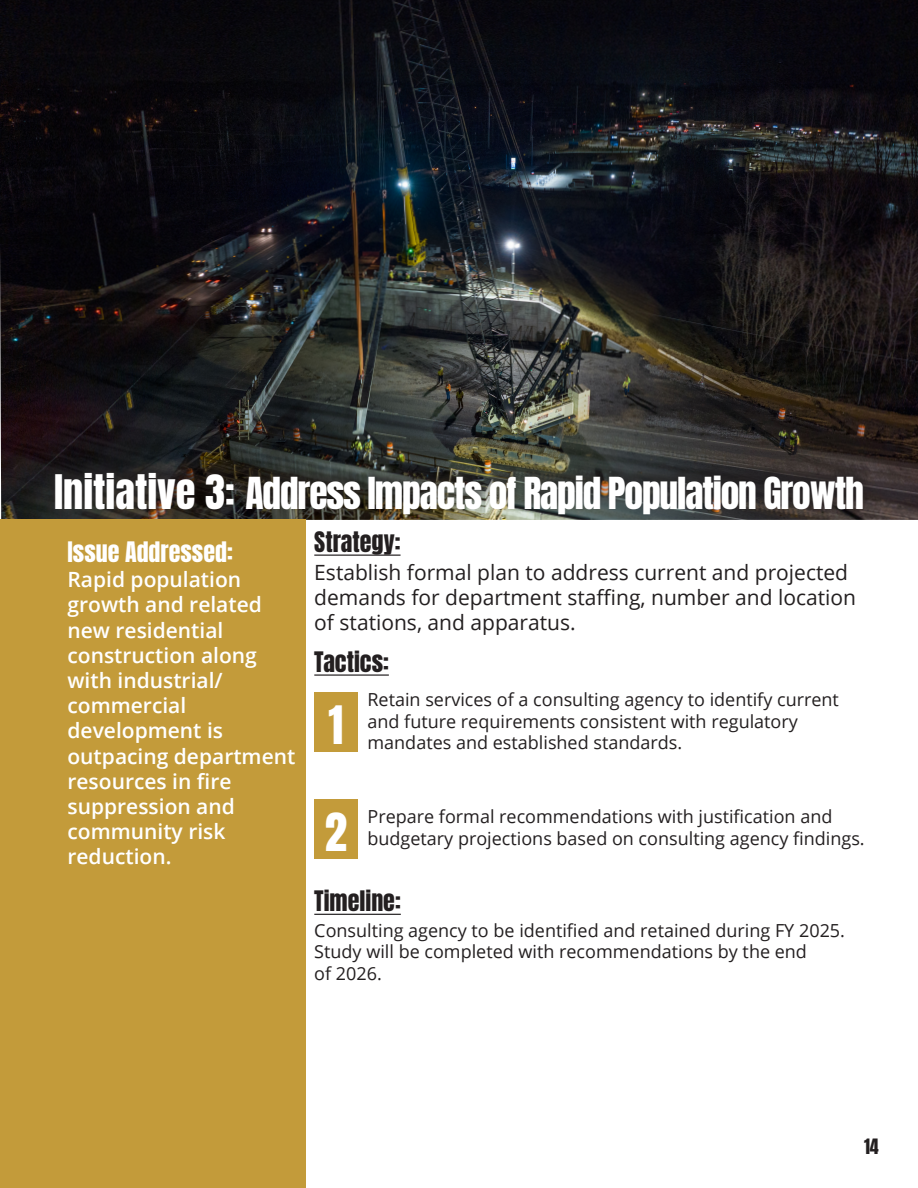
<style>
.page{position:relative;width:918px;height:1188px;background:#fff}
.page>*{position:absolute;margin:0;border:0;box-sizing:border-box;transform-origin:0 0}
.t1{font:45px "Anton";color:#fff}
.t2{font:37.5px "Anton";letter-spacing:-.03em;color:#fff}
.t3{font:24px "Anton";color:#231f20}
.t4{font:24px "Anton";color:#fff}
.t5{font:600 21px/25.2px "Open Sans";color:#fff}
.t6{font:21px/25.2px "Open Sans";color:#231f20}
.t7{font:18px/21.6px "Open Sans";color:#231f20}
.t8{font:18px "Anton";color:#231f20}
.s1{font-size:40.5px}
</style>
<div class="page">
<img style="left:0;top:0;width:918px;height:520px">
<div style="left:47px;top:457px;width:824px;height:59px;background:#231f20;opacity:.75"></div>
<div style="left:0;top:520px;width:305px;height:668px;background:#c39b3a"></div>
<hr style="left:314px;top:555px;width:87px;height:1px;background:#231f20">
<hr style="left:314px;top:674px;width:75px;height:2px;background:#231f20">
<div style="left:314px;top:692px;width:44px;height:60px;background:#c39b3a"></div>
<div style="left:314px;top:799px;width:44px;height:60px;background:#c39b3a"></div>
<hr style="left:314px;top:914px;width:87px;height:1px;background:#231f20">
<p class="t2" style="left:54px;top:474px;width:812px"><span class="s1">Initiative 3:</span> Address Impacts of Rapid Population Growth</p>
<p class="t4" style="left:68px;top:540px;width:167px">Issue Addressed:</p>
<p class="t5" style="left:68px;top:567px;width:229px">Rapid population growth and related new residential construction along with industrial/ commercial development is outpacing department resources in fire suppression and community risk reduction.</p>
<p class="t3" style="left:314px;top:530px;width:88px">Strategy:</p>
<p class="t6" style="left:314px;top:559px;width:543px">Establish formal plan to address current and projected demands for department staffing, number and location of stations, and apparatus.</p>
<p class="t3" style="left:314px;top:650px;width:76px">Tactics:</p>
<p class="t7" style="left:368px;top:688px;width:473px">Retain services of a consulting agency to identify current and future requirements consistent with regulatory mandates and established standards.</p>
<p class="t1" style="left:328px;top:702px;width:16px">1</p>
<p class="t7" style="left:368px;top:806px;width:499px">Prepare formal recommendations with justification and budgetary projections based on consulting agency findings.</p>
<p class="t1" style="left:325px;top:809px;width:24px">2</p>
<p class="t3" style="left:314px;top:889px;width:88px">Timeline:</p>
<p class="t7" style="left:314px;top:919px;width:532px">Consulting agency to be identified and retained during FY 2025.<br>Study will be completed with recommendations by the end<br>of 2026.</p>
<p class="t8" style="left:864px;top:1138px;width:16px">14</p>
</div>
